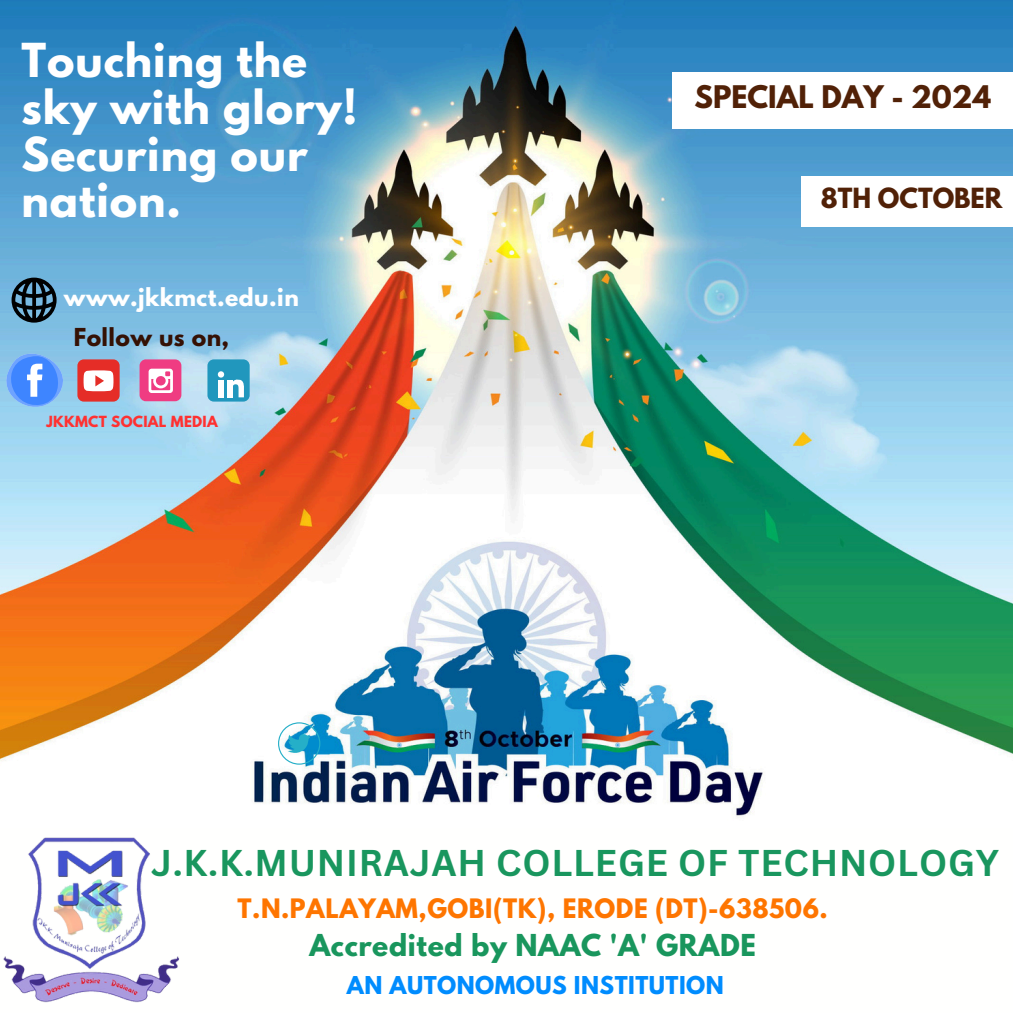
<style>
.page{position:relative;width:1013px;height:1013px;background:#fff}
.page>*{position:absolute;margin:0;border:0;box-sizing:border-box;transform-origin:0 0}
.t1{font:700 41.5px/46.9px "League Spartan";letter-spacing:.02em;color:#fff}
.t2{font:700 36.25px "Canva Sans";letter-spacing:.025em;color:#19965e}
.t3{font:700 27.62px "League Spartan";color:#512107}
.t4{font:700 26.75px "League Spartan";letter-spacing:.02em;color:#19965d}
.t5{font:700 24.62px "League Spartan";color:#512107}
.t6{font:700 23.75px "League Spartan";letter-spacing:.02em;color:#fe7500}
.t7{font:700 21.88px "League Spartan";letter-spacing:.02em;color:#fff}
.t8{font:700 21.88px "League Spartan";letter-spacing:.02em;color:#351104}
.t9{font:700 21.75px "League Spartan";letter-spacing:.02em;color:#008cfe}
.t10{font:700 13.62px "League Spartan";letter-spacing:.02em;color:#ff3131}
</style>
<div class="page">
<img style="left:3px;top:837px;width:176px;height:165px">
<img style="left:0;top:0;width:1012px;height:818px">
<svg style="left:0;top:337px;width:77px;height:87px;background:#7fb9f1"></svg>
<div style="left:77px;top:359px;width:43px;height:42px;background:#e52d27;border-radius:6px"></div>
<svg style="left:84px;top:370px;width:29px;height:21px"></svg>
<div style="left:139px;top:359px;width:42px;height:42px;background:#ef3c82;border-radius:6px"></div>
<svg style="left:149px;top:368px;width:24px;height:25px"></svg>
<div style="left:207px;top:359px;width:43px;height:42px;background:#2197bd;border-radius:6px"></div>
<svg style="left:218px;top:371px;width:6px;height:6px"></svg>
<div style="left:218px;top:380px;width:6px;height:17px;background:#fff"></div>
<div style="left:227px;top:380px;width:5px;height:17px;background:#fff"></div>
<svg style="left:232px;top:379px;width:12px;height:18px"></svg>
<svg style="left:278px;top:722px;width:42px;height:42px"></svg>
<svg style="left:12px;top:277px;width:45px;height:45px;background:#365466"></svg>
<div style="left:672px;top:73px;width:340px;height:56px;background:#fff"></div>
<div style="left:801px;top:176px;width:211px;height:50px;background:#fff"></div>
<p class="t1" style="left:22px;top:42px;width:337px">Touching the sky with glory!<br>Securing our nation.</p>
<h3 class="t7" style="left:64px;top:287px;width:236px">www.jkkmct.edu.in</h3>
<p class="t8" style="left:74px;top:326px;width:157px">Follow us on,</p>
<p class="t10" style="left:46px;top:415px;width:173px">JKKMCT SOCIAL MEDIA</p>
<p class="t3" style="left:694px;top:83px;width:298px">SPECIAL DAY - 2024</p>
<h5 class="t5" style="left:820px;top:186px;width:183px">8TH OCTOBER</h5>
<p class="t2" style="left:151px;top:837px;width:849px">J.K.K.MUNIRAJAH COLLEGE OF TECHNOLOGY</p>
<p class="t6" style="left:237px;top:896px;width:591px">T.N.PALAYAM,GOBI(TK), ERODE (DT)-638506.</p>
<p class="t4" style="left:309px;top:931px;width:448px">Accredited by NAAC 'A' GRADE</p>
<p class="t9" style="left:347px;top:974px;width:378px">AN AUTONOMOUS INSTITUTION</p>
</div>
